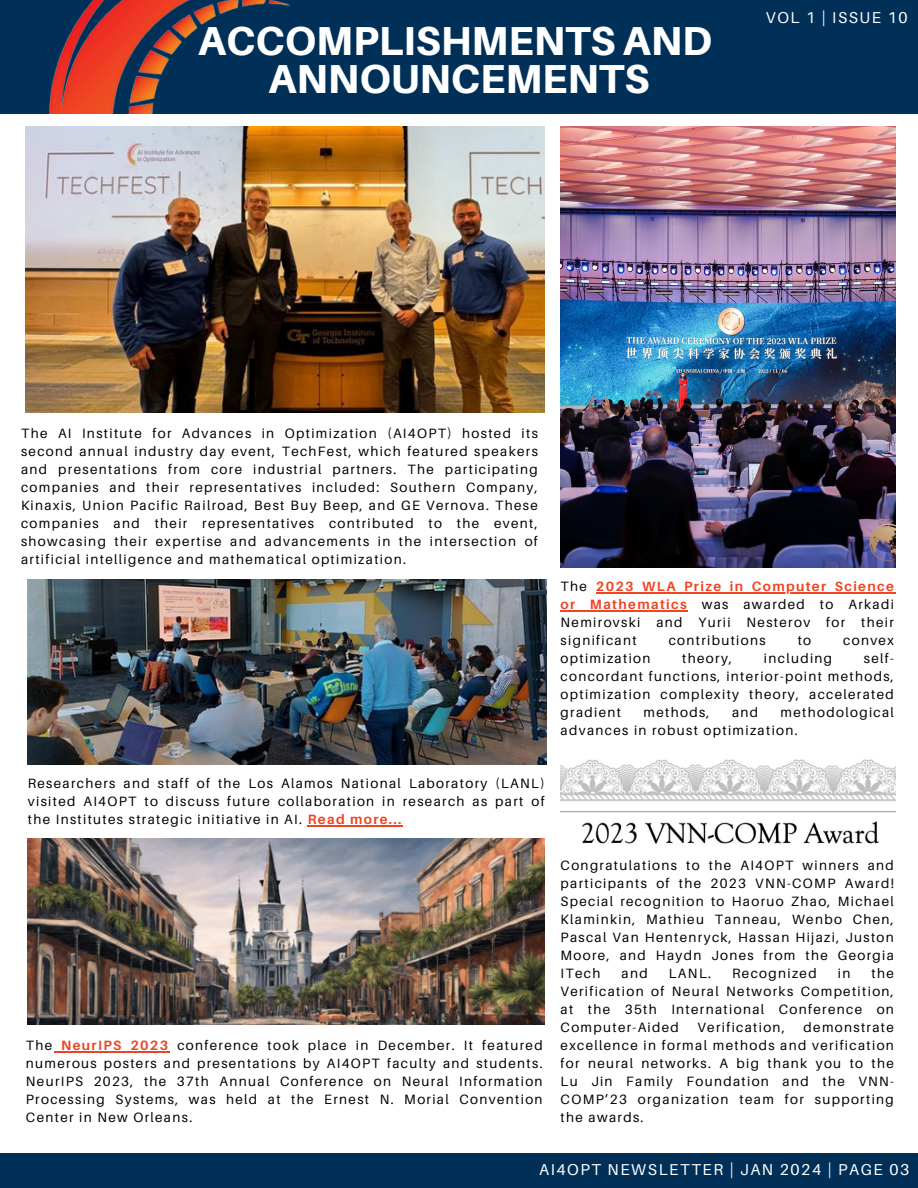
<style>
.page{position:relative;width:918px;height:1188px;background:#fff}
.page>*{position:absolute;margin:0;border:0;box-sizing:border-box;transform-origin:0 0}
.t1{font:800 40.5px "Aileron";color:#fff}
.t2{font:15.75px "Aileron";letter-spacing:.1em;color:#fff}
.t3{font:13.5px/18px "Aileron";letter-spacing:.1em;color:#000;text-align:justify}
.s1{font-weight:700;color:#ef4523}
.s2{font-weight:700;color:#ea4625}
</style>
<div class="page">
<div style="left:0;top:0;width:918px;height:113px;background:#003057"></div>
<img style="left:28px;top:0;width:370px;height:114px">
<div style="left:0;top:1153px;width:918px;height:35px;background:#003057"></div>
<img style="left:28px;top:579px;width:518px;height:186px">
<img style="left:26px;top:127px;width:519px;height:286px">
<img style="left:561px;top:127px;width:335px;height:441px">
<img style="left:28px;top:838px;width:516px;height:187px">
<img style="left:561px;top:759px;width:335px;height:85px">
<hr style="left:54px;top:1051px;width:116px;height:1px;background:#ea4625">
<hr style="left:308px;top:825px;width:95px;height:1px;background:#ef4523">
<hr style="left:596px;top:592px;width:299px;height:2px;background:#ef4523">
<hr style="left:561px;top:610px;width:127px;height:2px;background:#ef4523">
<p class="t1" style="left:198px;top:16px;width:515px">ACCOMPLISHMENTS AND</p>
<p class="t1" style="left:269px;top:54px;width:382px">ANNOUNCEMENTS</p>
<p class="t2" style="left:766px;top:7px;width:143px">VOL 1 | ISSUE 10</p>
<p class="t3" style="left:21px;top:424px;width:518px">The AI Institute for Advances in Optimization (AI4OPT) hosted its second annual industry day event, TechFest, which featured speakers and presentations from core industrial partners. The participating companies and their representatives included: Southern Company, Kinaxis, Union Pacific Railroad, Best Buy Beep, and GE Vernova. These companies and their representatives contributed to the event, showcasing their expertise and advancements in the intersection of artificial intelligence and mathematical optimization.</p>
<p class="t3" style="left:561px;top:577px;width:335px">The <span class="s1">2023 WLA Prize in Computer Science or Mathematics</span> was awarded to Arkadi Nemirovski and Yurii Nesterov for their significant</p>
<p class="t3" style="left:669px;top:631px;width:98px">contributions</p>
<p class="t3" style="left:798px;top:631px;width:15px">to</p>
<p class="t3" style="left:843px;top:631px;width:52px">convex</p>
<p class="t3" style="left:28px;top:774px;width:518px">Researchers and staff of the Los Alamos National Laboratory (LANL) visited AI4OPT to discuss future collaboration in research as part of the Institutes strategic initiative in AI. <span class="s1">Read more...</span></p>
<p class="t3" style="left:26px;top:1036px;width:518px">The <span class="s2">NeurIPS 2023</span> conference took place in December. It featured numerous posters and presentations by AI4OPT faculty and students.<br>NeurIPS 2023, the 37th Annual Conference on Neural Information Processing Systems, was held at the Ernest N. Morial Convention Center in New Orleans.</p>
<p class="t3" style="left:561px;top:649px;width:335px;text-indent:303px">self&shy;concordant functions, interior-point methods, optimization complexity theory, accelerated gradient</p>
<p class="t3" style="left:561px;top:649px;width:91px">optimization</p>
<p class="t3" style="left:682px;top:649px;width:52px">theory,</p>
<p class="t3" style="left:764px;top:649px;width:70px">including</p>
<p class="t3" style="left:561px;top:703px;width:335px;text-indent:220px">methodological advances in robust optimization.</p>
<p class="t3" style="left:644px;top:703px;width:68px">methods,</p>
<p class="t3" style="left:732px;top:703px;width:28px">and</p>
<p class="t3" style="left:561px;top:856px;width:335px">Congratulations to the AI4OPT winners and participants of the 2023 VNN-COMP Award!<br>Special recognition to Haoruo Zhao, Michael Klaminkin, Mathieu Tanneau, Wenbo Chen, Pascal Van Hentenryck, Hassan Hijazi, Juston Moore, and Haydn Jones from the Georgia ITech</p>
<p class="t3" style="left:561px;top:964px;width:335px;text-indent:311px">the Verification of Neural Networks Competition, at the 35th International Conference on Computer-Aided</p>
<p class="t3" style="left:622px;top:964px;width:28px">and</p>
<p class="t3" style="left:669px;top:964px;width:44px">LANL.</p>
<p class="t3" style="left:732px;top:964px;width:86px">Recognized</p>
<p class="t3" style="left:838px;top:964px;width:14px">in</p>
<p class="t3" style="left:698px;top:1018px;width:89px">Verification,</p>
<p class="t3" style="left:561px;top:1018px;width:335px;text-indent:243px">demonstrate excellence in formal methods and verification for neural networks. A big thank you to the Lu Jin Family Foundation and the VNN-COMP’23 organization team for supporting the awards.</p>
<p class="t2" style="left:539px;top:1159px;width:372px">AI4OPT NEWSLETTER | JAN 2024 | PAGE 03</p>
</div>
